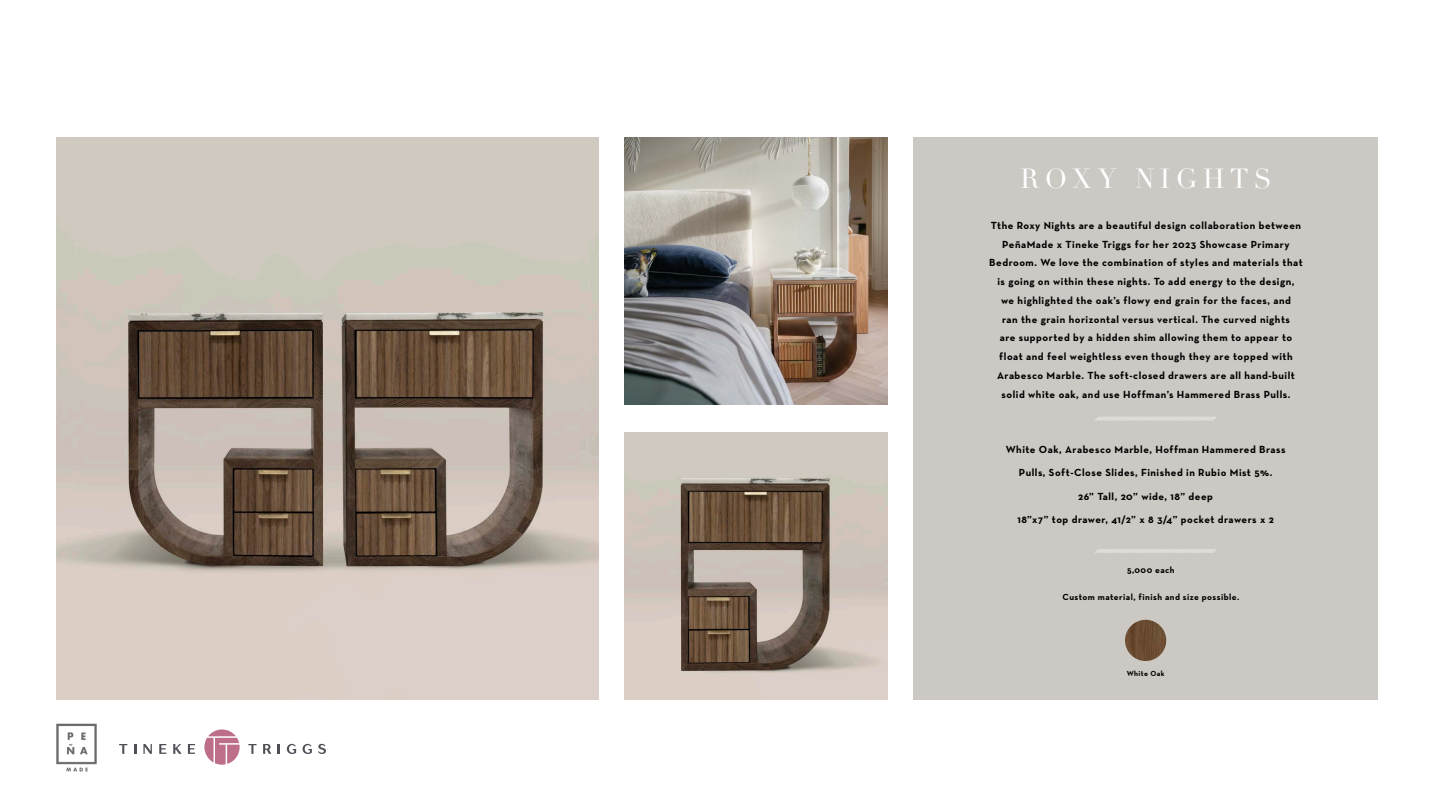
<style>
.page{position:relative;width:1440px;height:810px;background:#fff}
.page>*{position:absolute;margin:0;border:0;box-sizing:border-box;transform-origin:0 0}
.t1{font:27px "Didot";letter-spacing:.2em;color:#fff}
.t2{font:700 10.5px/18.8px "Neutraface Text";letter-spacing:.05em;color:#000;text-align:center}
.t3{font:700 9px "Neutraface Text";letter-spacing:.05em;color:#000}
.t4{font:700 7.5px "Neutraface Text";letter-spacing:.05em;color:#000}
</style>
<div class="page">
<img style="left:56px;top:137px;width:543px;height:563px">
<div style="left:914px;top:137px;width:464px;height:563px;background:#ccc9c4"></div>
<svg style="left:1095px;top:416px;width:121px;height:5px"></svg>
<svg style="left:1095px;top:549px;width:121px;height:4px"></svg>
<img style="left:1125px;top:620px;width:41px;height:41px;border-radius:21px">
<img style="left:625px;top:137px;width:262px;height:268px">
<img style="left:625px;top:432px;width:262px;height:268px">
<img style="left:56px;top:723px;width:41px;height:49px">
<svg style="left:119px;top:744px;width:8px;height:10px"></svg>
<svg style="left:134px;top:744px;width:2px;height:10px"></svg>
<svg style="left:143px;top:744px;width:9px;height:10px"></svg>
<svg style="left:159px;top:744px;width:7px;height:10px"></svg>
<svg style="left:173px;top:744px;width:9px;height:10px"></svg>
<svg style="left:188px;top:744px;width:7px;height:10px"></svg>
<svg style="left:204px;top:729px;width:36px;height:36px"></svg>
<svg style="left:248px;top:744px;width:9px;height:10px"></svg>
<svg style="left:263px;top:744px;width:8px;height:10px"></svg>
<svg style="left:278px;top:744px;width:2px;height:10px"></svg>
<svg style="left:287px;top:744px;width:9px;height:10px"></svg>
<svg style="left:303px;top:744px;width:9px;height:10px"></svg>
<svg style="left:318px;top:744px;width:8px;height:10px"></svg>
<p class="t1" style="left:1020px;top:162px;width:253px">ROXY NIGHTS</p>
<p class="t2" style="left:989px;top:216px;width:315px">Tthe Roxy Nights are a beautiful design collaboration between PeñaMade x Tineke Triggs for her 2023 Showcase Primary Bedroom. We love the combination of styles and materials that is going on within these nights. To add energy to the design,<br>we highlighted the oak’s flowy end grain for the faces, and<br>ran the grain horizontal versus vertical. The curved nights<br>are supported by a hidden shim allowing them to appear to float and feel weightless even though they are topped with Arabesco Marble. The soft-closed drawers are all hand-built solid white oak, and use Hoffman’s Hammered Brass Pulls.</p>
<p class="t2" style="left:1006px;top:440px;width:281px">White Oak, Arabesco Marble, Hoffman Hammered Brass</p>
<p class="t2" style="left:1019px;top:463px;width:255px">Pulls, Soft-Close Slides, Finished in Rubio Mist 5%.</p>
<p class="t2" style="left:1078px;top:486px;width:136px">26” Tall, 20” wide, 18” deep</p>
<p class="t2" style="left:1017px;top:510px;width:258px">18”x7” top drawer, 41/2” x 8 3/4” pocket drawers x 2</p>
<p class="t3" style="left:1127px;top:565px;width:49px">5,000 each</p>
<p class="t3" style="left:1062px;top:592px;width:178px">Custom material, finish and size possible.</p>
<p class="t4" style="left:1127px;top:669px;width:39px">White Oak</p>
</div>
